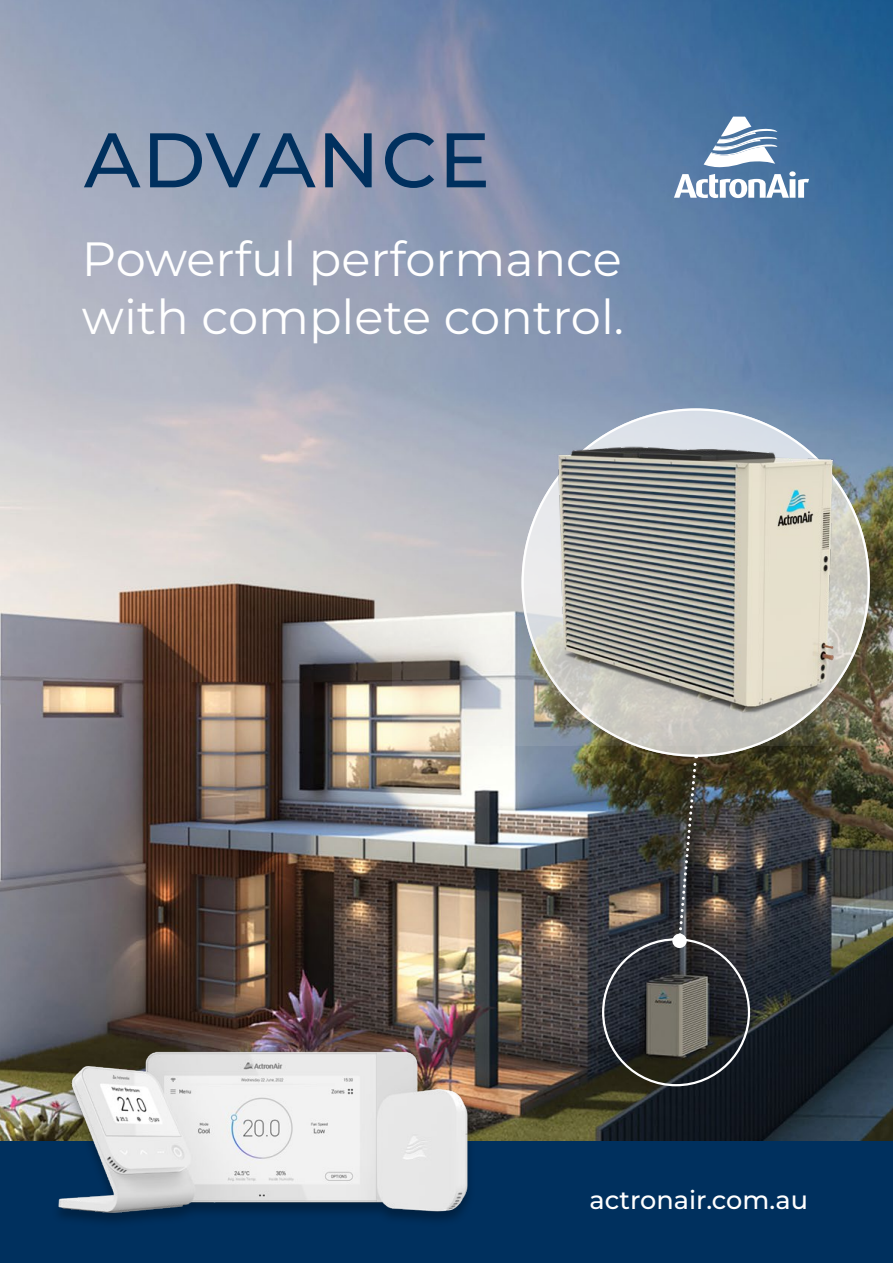
<style>
.page{position:relative;width:893px;height:1263px;background:#fff}
.page>*{position:absolute;margin:0;border:0;box-sizing:border-box;transform-origin:0 0}
.t1{font:500 77.1px "Montserrat";letter-spacing:.02em;color:#00305e}
.t2{font:48px/57.6px "Montserrat";color:#fff}
.t3{font:500 25.5px "Montserrat";color:#fff}
</style>
<div class="page">
<img style="left:0;top:0;width:893px;height:1141px">
<div style="left:0;top:1141px;width:893px;height:122px;background:#00305e"></div>
<svg style="left:672px;top:755px;width:27px;height:193px;background:#46443f"></svg>
<svg style="left:674px;top:117px;width:135px;height:81px"></svg>
<img style="left:392px;top:404px;width:501px;height:341px">
<img style="left:31px;top:938px;width:465px;height:284px">
<h1 class="t1" style="left:84px;top:109px;width:408px">ADVANCE</h1>
<p class="t2" style="left:82px;top:229px;width:544px">Powerful performance with complete control.</p>
<p class="t3" style="left:590px;top:1183px;width:220px">actronair.com.au</p>
</div>
